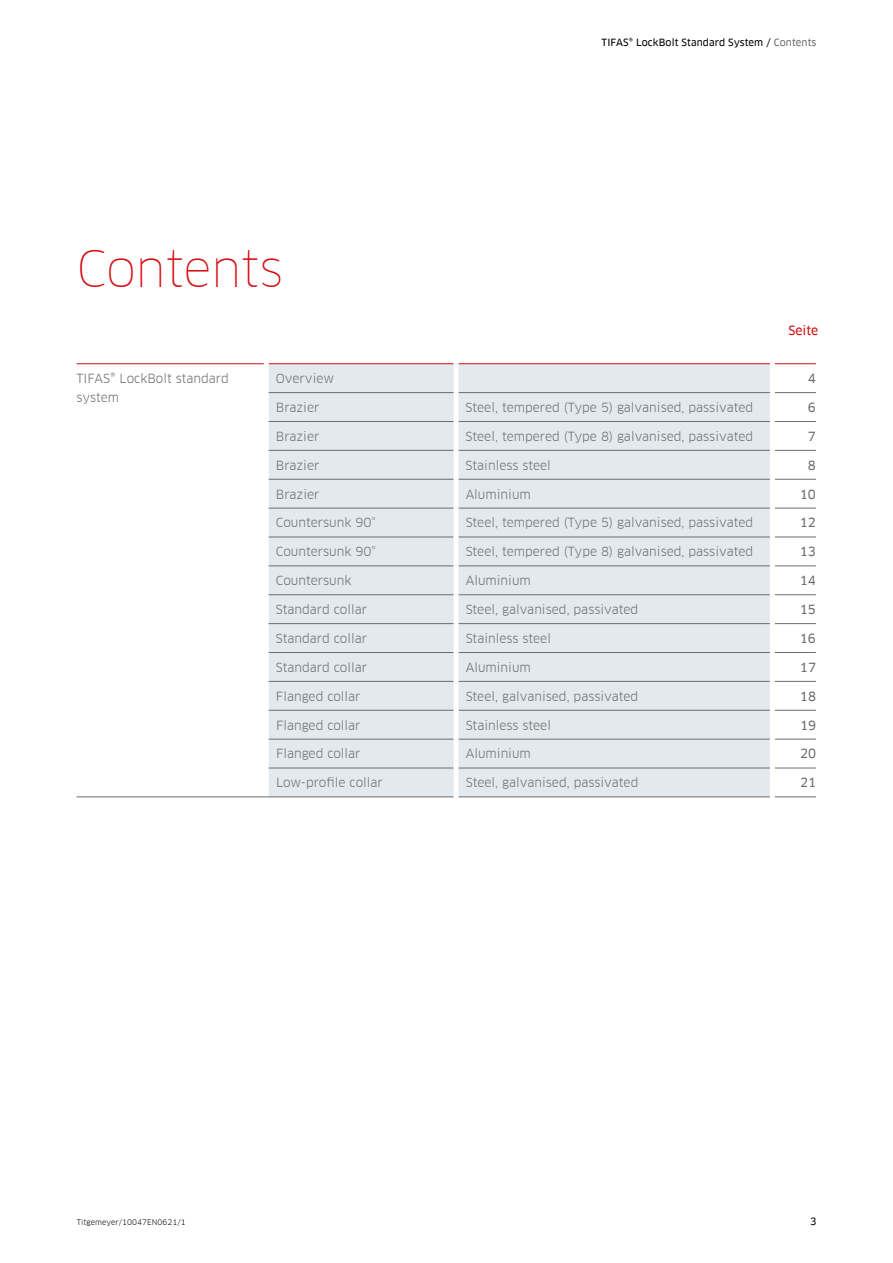
<style>
.page{position:relative;width:893px;height:1263px;background:#fff}
.page>*{position:absolute;margin:0;border:0;box-sizing:border-box;transform-origin:0 0}
.t1{font:100 49.5px "Clan Offc Pro";letter-spacing:-.01em;color:#d40f14}
.t2{font:12.3px/19.2px "Clan Offc Pro";color:#6b6e6e}
.t3{font:12.3px "Clan Offc Pro News";color:#6b6e6e}
.t4{font:12.3px "Clan Offc Pro News";color:#d40f14}
.t5{font:9.75px "Clan Offc Pro News";letter-spacing:.01em;color:#000}
.t6{font:7.5px "Clan Offc Pro";letter-spacing:.01em;color:#000}
.s1{color:#6b6e6e}
</style>
<div class="page">
<div style="left:269px;top:364px;width:501px;height:433px;background:#e3e9ec"></div>
<hr style="left:77px;top:363px;width:187px;height:1px;background:#d40f14">
<hr style="left:269px;top:363px;width:185px;height:1px;background:#d40f14">
<hr style="left:458px;top:363px;width:312px;height:1px;background:#d40f14">
<hr style="left:775px;top:363px;width:41px;height:1px;background:#d40f14">
<hr style="left:77px;top:797px;width:189px;height:1px;background:#6b6e6e">
<hr style="left:269px;top:392px;width:185px;height:1px;background:#6b6e6e">
<hr style="left:458px;top:392px;width:312px;height:1px;background:#6b6e6e">
<hr style="left:775px;top:392px;width:41px;height:1px;background:#6b6e6e">
<hr style="left:269px;top:421px;width:185px;height:1px;background:#6b6e6e">
<hr style="left:458px;top:421px;width:312px;height:1px;background:#6b6e6e">
<hr style="left:775px;top:421px;width:41px;height:1px;background:#6b6e6e">
<hr style="left:269px;top:450px;width:185px;height:1px;background:#6b6e6e">
<hr style="left:458px;top:450px;width:312px;height:1px;background:#6b6e6e">
<hr style="left:775px;top:450px;width:41px;height:1px;background:#6b6e6e">
<hr style="left:269px;top:479px;width:185px;height:1px;background:#6b6e6e">
<hr style="left:458px;top:479px;width:312px;height:1px;background:#6b6e6e">
<hr style="left:775px;top:479px;width:41px;height:1px;background:#6b6e6e">
<hr style="left:269px;top:508px;width:185px;height:1px;background:#6b6e6e">
<hr style="left:458px;top:508px;width:312px;height:1px;background:#6b6e6e">
<hr style="left:775px;top:508px;width:41px;height:1px;background:#6b6e6e">
<hr style="left:269px;top:537px;width:185px;height:1px;background:#6b6e6e">
<hr style="left:458px;top:537px;width:312px;height:1px;background:#6b6e6e">
<hr style="left:775px;top:537px;width:41px;height:1px;background:#6b6e6e">
<hr style="left:269px;top:566px;width:185px;height:1px;background:#6b6e6e">
<hr style="left:458px;top:566px;width:312px;height:1px;background:#6b6e6e">
<hr style="left:775px;top:566px;width:41px;height:1px;background:#6b6e6e">
<hr style="left:269px;top:594px;width:185px;height:1px;background:#6b6e6e">
<hr style="left:458px;top:594px;width:312px;height:1px;background:#6b6e6e">
<hr style="left:775px;top:594px;width:41px;height:1px;background:#6b6e6e">
<hr style="left:269px;top:623px;width:185px;height:1px;background:#6b6e6e">
<hr style="left:458px;top:623px;width:312px;height:1px;background:#6b6e6e">
<hr style="left:775px;top:623px;width:41px;height:1px;background:#6b6e6e">
<hr style="left:269px;top:652px;width:185px;height:1px;background:#6b6e6e">
<hr style="left:458px;top:652px;width:312px;height:1px;background:#6b6e6e">
<hr style="left:775px;top:652px;width:41px;height:1px;background:#6b6e6e">
<hr style="left:269px;top:681px;width:185px;height:1px;background:#6b6e6e">
<hr style="left:458px;top:681px;width:312px;height:1px;background:#6b6e6e">
<hr style="left:775px;top:681px;width:41px;height:1px;background:#6b6e6e">
<hr style="left:269px;top:710px;width:185px;height:1px;background:#6b6e6e">
<hr style="left:458px;top:710px;width:312px;height:1px;background:#6b6e6e">
<hr style="left:775px;top:710px;width:41px;height:1px;background:#6b6e6e">
<hr style="left:269px;top:739px;width:185px;height:1px;background:#6b6e6e">
<hr style="left:458px;top:739px;width:312px;height:1px;background:#6b6e6e">
<hr style="left:775px;top:739px;width:41px;height:1px;background:#6b6e6e">
<hr style="left:269px;top:768px;width:185px;height:1px;background:#6b6e6e">
<hr style="left:458px;top:768px;width:312px;height:1px;background:#6b6e6e">
<hr style="left:775px;top:768px;width:41px;height:1px;background:#6b6e6e">
<hr style="left:266px;top:797px;width:188px;height:1px;background:#6b6e6e">
<hr style="left:458px;top:797px;width:312px;height:1px;background:#6b6e6e">
<hr style="left:775px;top:797px;width:41px;height:1px;background:#6b6e6e">
<hr style="left:454px;top:364px;width:4px;height:29px;background:#fff">
<hr style="left:454px;top:393px;width:4px;height:28px;background:#fff">
<hr style="left:454px;top:421px;width:4px;height:29px;background:#fff">
<hr style="left:454px;top:450px;width:4px;height:29px;background:#fff">
<hr style="left:454px;top:479px;width:4px;height:29px;background:#fff">
<hr style="left:454px;top:508px;width:4px;height:29px;background:#fff">
<hr style="left:454px;top:537px;width:4px;height:29px;background:#fff">
<hr style="left:454px;top:566px;width:4px;height:29px;background:#fff">
<hr style="left:454px;top:595px;width:4px;height:29px;background:#fff">
<hr style="left:454px;top:624px;width:4px;height:28px;background:#fff">
<hr style="left:454px;top:652px;width:4px;height:29px;background:#fff">
<hr style="left:454px;top:681px;width:4px;height:29px;background:#fff">
<hr style="left:454px;top:710px;width:4px;height:29px;background:#fff">
<hr style="left:454px;top:739px;width:4px;height:29px;background:#fff">
<hr style="left:454px;top:768px;width:4px;height:29px;background:#fff">
<h1 class="t1" style="left:77px;top:240px;width:208px">Contents</h1>
<p class="t5" style="left:602px;top:37px;width:216px">TIFAS® LockBolt Standard System / <span class="s1">Contents</span></p>
<p class="t4" style="left:788px;top:324px;width:31px">Seite</p>
<p class="t2" style="left:77px;top:369px;width:154px">TIFAS® LockBolt standard system</p>
<p class="t2" style="left:276px;top:369px;width:60px">Overview</p>
<p class="t3" style="left:808px;top:371px;width:10px">4</p>
<p class="t2" style="left:276px;top:398px;width:45px">Brazier</p>
<p class="t2" style="left:466px;top:398px;width:289px">Steel, tempered (Type 5) galvanised, passivated</p>
<p class="t3" style="left:808px;top:400px;width:10px">6</p>
<p class="t2" style="left:276px;top:427px;width:45px">Brazier</p>
<p class="t2" style="left:466px;top:427px;width:289px">Steel, tempered (Type 8) galvanised, passivated</p>
<p class="t3" style="left:808px;top:429px;width:10px">7</p>
<p class="t2" style="left:276px;top:455px;width:45px">Brazier</p>
<p class="t2" style="left:466px;top:455px;width:87px">Stainless steel</p>
<p class="t3" style="left:808px;top:458px;width:10px">8</p>
<p class="t2" style="left:276px;top:484px;width:45px">Brazier</p>
<p class="t2" style="left:466px;top:484px;width:67px">Aluminium</p>
<p class="t3" style="left:800px;top:487px;width:18px">10</p>
<p class="t2" style="left:276px;top:513px;width:102px">Countersunk 90°</p>
<p class="t2" style="left:466px;top:513px;width:289px">Steel, tempered (Type 5) galvanised, passivated</p>
<p class="t3" style="left:800px;top:516px;width:18px">12</p>
<p class="t2" style="left:276px;top:542px;width:102px">Countersunk 90°</p>
<p class="t2" style="left:466px;top:542px;width:289px">Steel, tempered (Type 8) galvanised, passivated</p>
<p class="t3" style="left:800px;top:545px;width:18px">13</p>
<p class="t2" style="left:276px;top:571px;width:77px">Countersunk</p>
<p class="t2" style="left:466px;top:571px;width:67px">Aluminium</p>
<p class="t3" style="left:800px;top:573px;width:18px">14</p>
<p class="t2" style="left:276px;top:600px;width:93px">Standard collar</p>
<p class="t2" style="left:466px;top:600px;width:174px">Steel, galvanised, passivated</p>
<p class="t3" style="left:800px;top:602px;width:18px">15</p>
<p class="t2" style="left:276px;top:629px;width:93px">Standard collar</p>
<p class="t2" style="left:466px;top:629px;width:87px">Stainless steel</p>
<p class="t3" style="left:800px;top:631px;width:18px">16</p>
<p class="t2" style="left:276px;top:657px;width:93px">Standard collar</p>
<p class="t2" style="left:466px;top:657px;width:67px">Aluminium</p>
<p class="t3" style="left:800px;top:660px;width:18px">17</p>
<p class="t2" style="left:276px;top:686px;width:86px">Flanged collar</p>
<p class="t2" style="left:466px;top:686px;width:174px">Steel, galvanised, passivated</p>
<p class="t3" style="left:800px;top:689px;width:18px">18</p>
<p class="t2" style="left:276px;top:715px;width:86px">Flanged collar</p>
<p class="t2" style="left:466px;top:715px;width:87px">Stainless steel</p>
<p class="t3" style="left:800px;top:718px;width:18px">19</p>
<p class="t2" style="left:276px;top:744px;width:86px">Flanged collar</p>
<p class="t2" style="left:466px;top:744px;width:67px">Aluminium</p>
<p class="t3" style="left:800px;top:747px;width:18px">20</p>
<p class="t2" style="left:276px;top:773px;width:108px">Low-profile collar</p>
<p class="t2" style="left:466px;top:773px;width:174px">Steel, galvanised, passivated</p>
<p class="t3" style="left:800px;top:775px;width:18px">21</p>
<p class="t6" style="left:77px;top:1217px;width:110px">Titgemeyer/10047EN0621/1</p>
<p class="t5" style="left:810px;top:1215px;width:8px">3</p>
</div>
